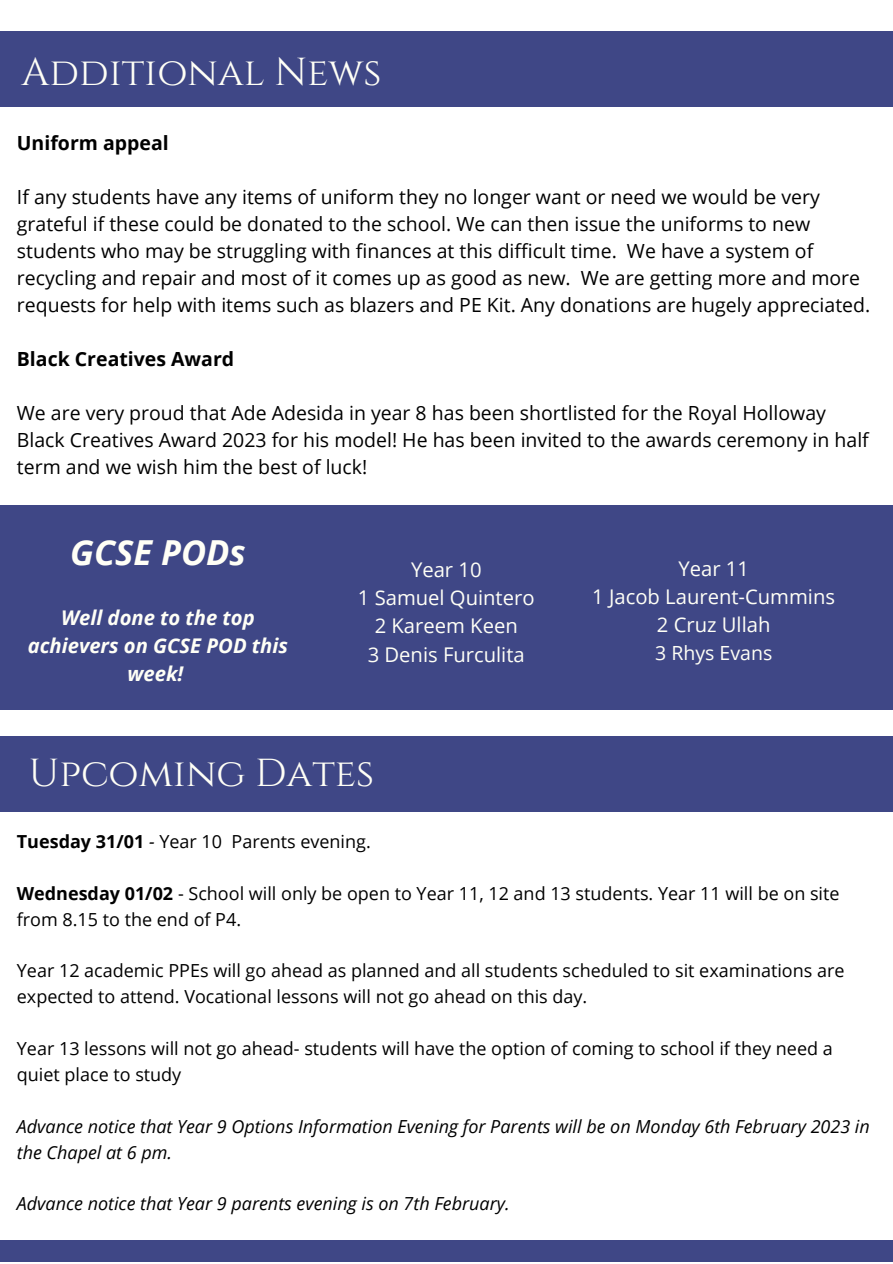
<style>
.page{position:relative;width:893px;height:1264px;background:#fff}
.page>*{position:absolute;margin:0;border:0;box-sizing:border-box;transform-origin:0 0}
.t1{font:39px "Cinzel";color:#fffff6}
.t2{font:italic 700 34.5px "Open Sans";color:#fffff6}
.t3{font:20.25px/28px "Open Sans";color:#fffff6;text-align:center}
.t4{font:italic 700 20.25px/28px "Open Sans";color:#fffff6;text-align:center}
.t5{font:19.5px/27px "Open Sans";color:#000}
.t6{font:700 19.5px "Open Sans";color:#000}
.t7{font:19.5px "Open Sans";color:#fffff6}
.t8{font:18px/25.8px "Open Sans";color:#000}
.t9{font:italic 18px/25.8px "Open Sans";color:#000}
.s1{font-weight:700}
.s2{font-style:italic}
</style>
<div class="page">
<div style="left:0;top:1240px;width:892px;height:21px;background:#3f4786"></div>
<div style="left:0;top:736px;width:892px;height:75px;background:#3f4786"></div>
<div style="left:0;top:31px;width:892px;height:76px;background:#3f4786"></div>
<div style="left:0;top:505px;width:892px;height:205px;background:#3f4786"></div>
<h1 class="t1" style="left:22px;top:47px;width:361px">Additional News</h1>
<p class="t6" style="left:17px;top:129px;width:153px">Uniform appeal</p>
<p class="t5" style="left:17px;top:183px;width:854px">If any students have any items of uniform they no longer want or need we would be very grateful if these could be donated to the school. We can then issue the uniforms to new students who may be struggling with finances at this difficult time. We have a system of recycling and repair and most of it comes up as good as new. We are getting more and more requests for help with items such as blazers and PE Kit. Any donations are hugely appreciated.</p>
<p class="t6" style="left:17px;top:345px;width:219px">Black Creatives Award</p>
<p class="t5" style="left:17px;top:399px;width:853px">We are very proud that Ade Adesida in year 8 has been shortlisted for the Royal Holloway<br>Black Creatives Award 2023 for his model! He has been invited to the awards ceremony in half term and we wish him the best of luck!</p>
<h2 class="t2" style="left:70px;top:528px;width:177px">GCSE PODs</h2>
<h2 class="t2" style="left:69px;top:544px;width:177px">GCSE PODs</h2>
<p class="t4" style="left:28px;top:603px;width:262px">Well done to the top achievers on GCSE POD this week!</p>
<p class="t4" style="left:60px;top:618px;width:195px">Well done to the top</p>
<p class="t3" style="left:358px;top:555px;width:178px">Year 10<br>1 Samuel Quintero<br>2 Kareem Keen<br>3 Denis Furculita</p>
<p class="t3" style="left:592px;top:553px;width:244px">Year 11<br>1 Jacob Laurent-Cummins<br>2 Cruz Ullah</p>
<p class="t7" style="left:655px;top:639px;width:119px">3 Rhys Evans</p>
<h1 class="t1" style="left:29px;top:748px;width:347px">Upcoming Dates</h1>
<p class="t8" style="left:17px;top:828px;width:355px"><span class="s1">Tuesday 31/01</span> <span class="s2">-</span> Year 10 Parents evening.</p>
<p class="t8" style="left:17px;top:880px;width:824px"><span class="s1">Wednesday 01/02</span> - School will only be open to Year 11, 12 and 13 students. Year 11 will be on site from 8.15 to the end of P4.</p>
<p class="t8" style="left:17px;top:957px;width:829px">Year 12 academic PPEs will go ahead as planned and all students scheduled to sit examinations are expected to attend. Vocational lessons will not go ahead on this day.</p>
<p class="t8" style="left:17px;top:1035px;width:817px">Year 13 lessons will not go ahead- students will have the option of coming to school if they need a quiet place to study</p>
<p class="t9" style="left:17px;top:1112px;width:854px">Advance notice that Year 9 Options Information Evening for Parents will be on Monday 6th February 2023 in the Chapel at 6 pm.</p>
<p class="t9" style="left:17px;top:1190px;width:494px">Advance notice that Year 9 parents evening is on 7th February.</p>
</div>
